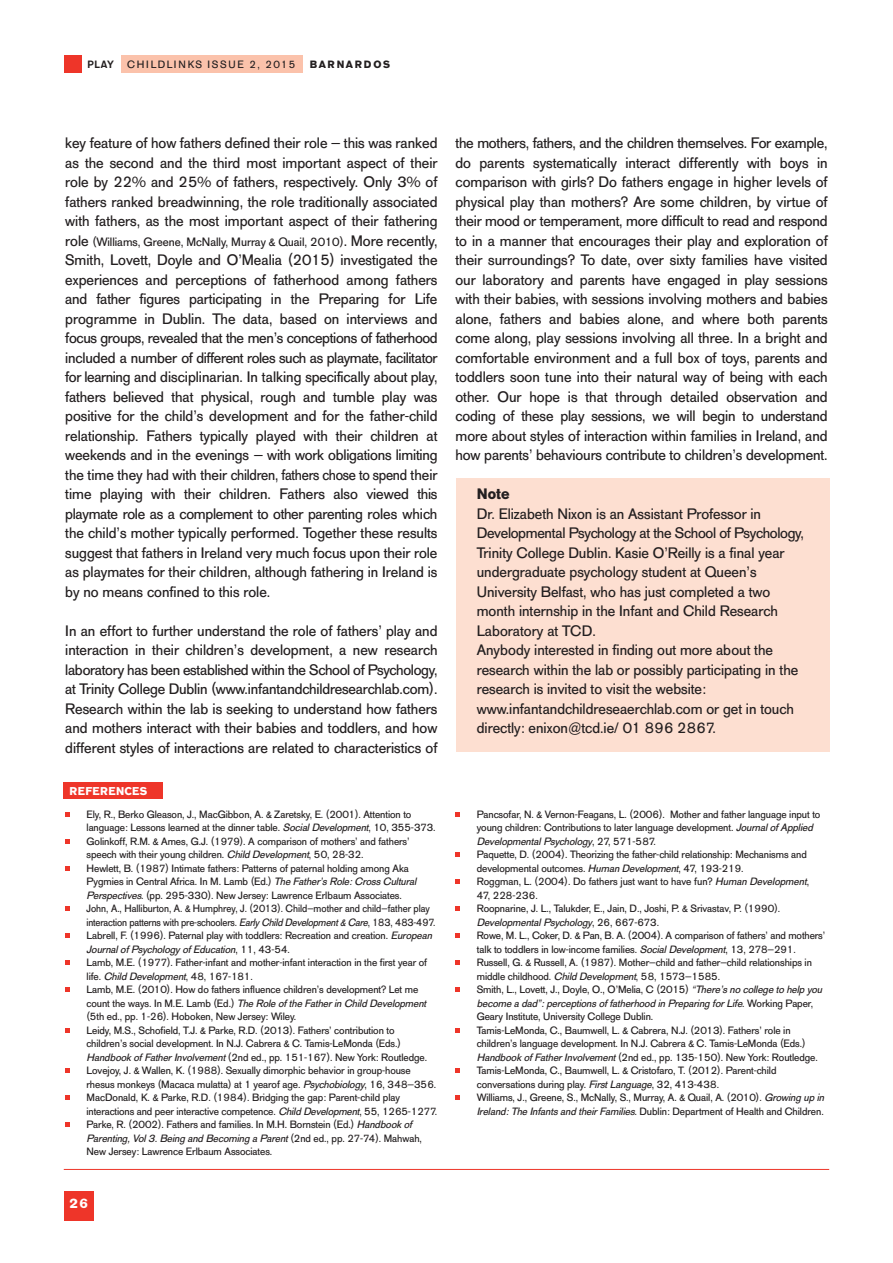
<style>
.page{position:relative;width:893px;height:1263px;background:#fff}
.page>*{position:absolute;margin:0;border:0;box-sizing:border-box;transform-origin:0 0}
.t1{font:15px/19.5px "AG Old Face";color:#231f20;text-align:justify}
.t2{font:700 15px "AG Old Face";color:#231f20}
.t3{font:700 13.5px "AG Old Face";color:#fff}
.t4{font:12px "AG Old Face";color:#231f20}
.t5{font:700 11.25px "AG Old Face";letter-spacing:.04em;color:#fff}
.t6{font:10.5px/13.5px "AG Old Face";letter-spacing:-.005em;color:#231f20}
.t7{font:10.5px "AG Old Face";letter-spacing:.155em;color:#231f20}
.t8{font:700 10.5px "AG Old Face";letter-spacing:.16em;color:#231f20}
.t9{font:500 10.5px "AG Old Face";color:#231f20}
.s1{font-size:15px}
.s2{font-style:italic}
</style>
<div class="page">
<div style="left:456px;top:478px;width:374px;height:273px;background:#fddfd1"></div>
<div style="left:64px;top:1191px;width:30px;height:29px;background:#ee3529"></div>
<hr style="left:64px;top:1169px;width:765px;height:1px;background:#ee3529">
<div style="left:121px;top:55px;width:181px;height:17px;background:#fbc2ab"></div>
<div style="left:64px;top:55px;width:17px;height:17px;background:#ee3529"></div>
<div style="left:64px;top:782px;width:99px;height:17px;background:#ee3529"></div>
<svg style="left:455px;top:1095px;width:5px;height:5px"></svg>
<svg style="left:455px;top:1068px;width:5px;height:5px"></svg>
<svg style="left:455px;top:1028px;width:5px;height:4px"></svg>
<svg style="left:455px;top:987px;width:5px;height:5px"></svg>
<svg style="left:455px;top:960px;width:5px;height:5px"></svg>
<svg style="left:455px;top:933px;width:5px;height:5px"></svg>
<svg style="left:455px;top:906px;width:5px;height:5px"></svg>
<svg style="left:455px;top:879px;width:5px;height:5px"></svg>
<svg style="left:455px;top:852px;width:5px;height:5px"></svg>
<svg style="left:455px;top:812px;width:5px;height:4px"></svg>
<svg style="left:65px;top:1122px;width:5px;height:5px"></svg>
<svg style="left:65px;top:1095px;width:5px;height:5px"></svg>
<svg style="left:65px;top:1068px;width:5px;height:5px"></svg>
<svg style="left:65px;top:1028px;width:5px;height:4px"></svg>
<svg style="left:65px;top:987px;width:5px;height:5px"></svg>
<svg style="left:65px;top:960px;width:5px;height:5px"></svg>
<svg style="left:65px;top:933px;width:5px;height:5px"></svg>
<svg style="left:65px;top:906px;width:5px;height:5px"></svg>
<svg style="left:65px;top:866px;width:5px;height:4px"></svg>
<svg style="left:65px;top:839px;width:5px;height:4px"></svg>
<svg style="left:65px;top:812px;width:5px;height:4px"></svg>
<p class="t9" style="left:88px;top:60px;width:28px">PLAY</p>
<p class="t7" style="left:127px;top:60px;width:170px">CHILDLINKS ISSUE 2, 2015</p>
<p class="t8" style="left:310px;top:60px;width:82px">BARNARDOS</p>
<p class="t1" style="left:65px;top:135px;width:374px">key feature of how fathers defined their role – this was ranked as the second and the third most important aspect of their role by 22% and 25% of fathers, respectively. Only 3% of fathers ranked breadwinning, the role traditionally associated with fathers, as the most important aspect of their fathering</p>
<p class="t4" style="left:65px;top:237px;width:374px"><span class="s1">role</span> (Williams, Greene, McNally, Murray &amp; Quail, 2010)<span class="s1">. More recently,</span></p>
<p class="t1" style="left:65px;top:252px;width:374px">Smith, Lovett, Doyle and O’Mealia (2015) investigated the experiences and perceptions of fatherhood among fathers and father figures participating in the Preparing for Life programme in Dublin. The data, based on interviews and focus groups, revealed that the men’s conceptions of fatherhood included a number of different roles such as playmate, facilitator for learning and disciplinarian. In talking specifically about play, fathers believed that physical, rough and tumble play was positive for the child’s development and for the father-child relationship. Fathers typically played with their children at weekends and in the evenings – with work obligations limiting the time they had with their children, fathers chose to spend their time playing with their children. Fathers also viewed this playmate role as a complement to other parenting roles which the child’s mother typically performed. Together these results suggest that fathers in Ireland very much focus upon their role as playmates for their children, although fathering in Ireland is by no means confined to this role.</p>
<p class="t1" style="left:65px;top:622px;width:374px">In an effort to further understand the role of fathers’ play and interaction in their children’s development, a new research laboratory has been established within the School of Psychology, at Trinity College Dublin (www.infantandchildresearchlab.com).<br>Research within the lab is seeking to understand how fathers and mothers interact with their babies and toddlers, and how different styles of interactions are related to characteristics of</p>
<p class="t1" style="left:455px;top:135px;width:374px">the mothers, fathers, and the children themselves. For example, do parents systematically interact differently with boys in comparison with girls? Do fathers engage in higher levels of physical play than mothers? Are some children, by virtue of their mood or temperament, more difficult to read and respond to in a manner that encourages their play and exploration of their surroundings? To date, over sixty families have visited our laboratory and parents have engaged in play sessions with their babies, with sessions involving mothers and babies alone, fathers and babies alone, and where both parents come along, play sessions involving all three. In a bright and comfortable environment and a full box of toys, parents and toddlers soon tune into their natural way of being with each other. Our hope is that through detailed observation and coding of these play sessions, we will begin to understand more about styles of interaction within families in Ireland, and how parents’ behaviours contribute to children’s development.</p>
<h1 class="t2" style="left:477px;top:489px;width:34px">Note</h1>
<p class="t1" style="left:477px;top:505px;width:329px;text-align:left">Dr. Elizabeth Nixon is an Assistant Professor in Developmental Psychology at the School of Psychology, Trinity College Dublin. Kasie O’Reilly is a final year undergraduate psychology student at Queen’s University Belfast, who has just completed a two month internship in the Infant and Child Research Laboratory at TCD.<br>Anybody interested in finding out more about the research within the lab or possibly participating in the research is invited to visit the website: www.infantandchildreseaerchlab.com or get in touch directly: enixon@tcd.ie/ 01 896 2867.</p>
<p class="t5" style="left:70px;top:787px;width:79px">REFERENCES</p>
<p class="t6" style="left:87px;top:808px;width:352px">Ely, R., Berko Gleason, J., MacGibbon, A. &amp; Zaretsky, E. (2001). Attention to language: Lessons learned at the dinner table. <span class="s2">SocialDevelopment</span>, 10, 355-373.<br>Golinkoff, R.M. &amp; Ames, G.J. (1979). A comparison of mothers’ and fathers’ speech with their young children. <span class="s2">Child Development</span>, 50, 28-32.<br>Hewlett, B. (1987) Intimate fathers: Patterns of paternal holding among Aka Pygmies in Central Africa. In M. Lamb (Ed.) <span class="s2">The Father’s Role:Cross Cultural Perspectives</span>. (pp. 295-330). New Jersey: Lawrence Erlbaum Associates.<br>John, A., Halliburton, A. &amp; Humphrey, J. (2013). Child–mother and child–father play interaction patterns with pre-schoolers. <span class="s2">Early Child Development&amp; Care</span>, 183, 483-497.<br>Labrell, F. (1996). Paternal play with toddlers: Recreation and creation. <span class="s2">European Journalof Psychology of Education</span>, 1 1 , 4 3 - 5 4 .<br>Lamb, M.E. (1977). Father-infant and mother-infant interaction in the first year of<br>l i fe . <span class="s2">Child Development</span>, 4 8 , 1 6 7 - 1 8 1 .<br>Lamb, M.E. (2010). How do fathers influence children’s development? Let me<br>c o u n t t h e w a y s . I n M . E . L a m b ( E d . ) <span class="s2">The Role of the Fatherin Child Development </span>(5th ed., pp. 1-26). Hoboken, New Jersey: Wiley.<br>Leidy, M.S., Schofield, T.J. &amp; Parke, R.D. (2013). Fathers’ contribution to children’s social development. In N.J. Cabrera &amp; C. Tamis-LeMonda (Eds.)<br><span class="s2">Handbook of FatherInvolvement</span>(2nd ed., pp. 151-167). New York: Routledge.<br>Lovejoy, J. &amp; Wallen, K. (1988). Sexually dimorphic behavior in group-house rhesus monkeys (Macaca mulatta) at 1 yearof age. <span class="s2">Psychobiology</span>, 16, 348–356.<br>MacDonald, K. &amp; Parke, R.D. (1984). Bridging the gap: Parent-child play interactions and peer interactive competence. <span class="s2">Child Development</span>, 55, 1265-1277.<br>Parke, R. (2002). Fathers and families. In M.H. Bornstein (Ed.) <span class="s2">Handbook of Parenting,Vol3.Being and Becoming a Parent</span> ( 2 n d e d . , p p . 2 7 - 74 ) . M a h w a h , New Jersey: Lawrence Erlbaum Associates.</p>
<p class="t6" style="left:477px;top:808px;width:351px">Pancsofar, N. &amp; Vernon-Feagans, L. (2006). Mother and father language input to young children: Contributions to later language development. <span class="s2">Journalof Applied DevelopmentalPsychology</span>, 2 7, 5 7 1 - 5 8 7.<br>Paquette, D. (2004). Theorizing the father-child relationship: Mechanisms and developmental outcomes. <span class="s2">Human Development</span>, 47, 193-219.<br>Roggman, L. (2004). Do fathers just want to have fun? <span class="s2">Human Development</span>,<br>47, 228-236.<br>Roopnarine, J. L., Talukder, E., Jain, D., Joshi, P. &amp; Srivastav, P. (1990).<br><span class="s2">DevelopmentalPsychology</span>, 2 6 , 6 6 7 - 6 7 3 .<br>Rowe, M. L., Coker, D. &amp; Pan, B. A. (2004). A comparison of fathers’ and mothers’ talk to toddlers in low-income families. <span class="s2">SocialDevelopment</span>, 13, 278–291.<br>Russell, G. &amp; Russell, A. (1987). Mother–child and father–child relationships in middle childhood. <span class="s2">Child Development</span>, 58, 1573–1585.<br>Smith, L., Lovett, J., Doyle, O., O’Melia, C (2015) <span class="s2">“There’s no college to help you become a dad”:perceptions of fatherhood in Preparing forLife</span>. W o r k i n g P a p e r, Geary Institute, University College Dublin.<br>Tamis-LeMonda, C., Baumwell, L. &amp; Cabrera, N.J. (2013). Fathers’ role in children’s language development. In N.J. Cabrera &amp; C. Tamis-LeMonda (Eds.)<br><span class="s2">Handbook of FatherInvolvement</span>(2nd ed., pp. 135-150). New York: Routledge.<br>Tamis-LeMonda, C., Baumwell, L. &amp; Cristofaro, T. (2012). Parent-child conversations during play. <span class="s2">FirstLanguage</span>, 32, 413-438.<br>Williams, J., Greene, S., McNally, S., Murray, A. &amp; Quail, A. (2010). <span class="s2">Growing up in Ireland:The Infants and theirFamilies.</span>Dublin: Department of Health and Children.</p>
<p class="t3" style="left:70px;top:1198px;width:20px">26</p>
</div>
